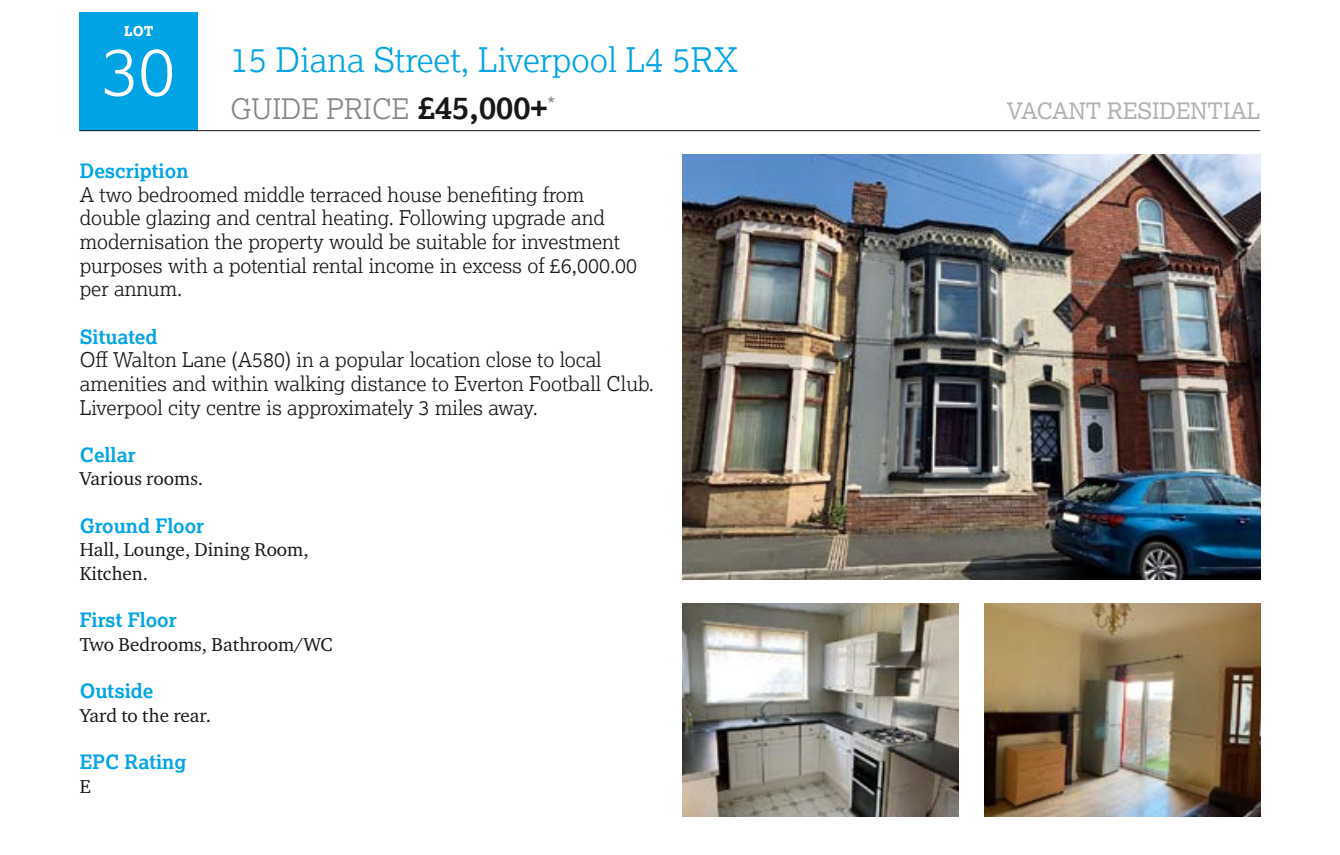
<style>
.page{position:relative;width:1340px;height:855px;background:#fff}
.page>*{position:absolute;margin:0;border:0;box-sizing:border-box;transform-origin:0 0}
.t1{font:300 67.5px "Lexia";color:#fff}
.t2{font:300 33.75px "Lexia";color:#00a4e5}
.t3{font:300 28.12px "Lexia";color:#868786}
.t4{font:22.5px "Lexia";color:#b1b2b3}
.t5{font:300 20.25px/23.6px "Lexia";color:#181716}
.t6{font:20.25px "Lexia";color:#868786}
.t7{font:700 19.8px "Lexia";color:#00a4e5}
.t8{font:19.12px/23.6px "Charter ITC Pro";color:#181716}
.t9{font:800 13.5px "Lexia";color:#fff}
.s1{font-weight:700;font-size:31.5px;color:#181716}
</style>
<div class="page">
<div style="left:80px;top:13px;width:118px;height:118px;background:#00a4e5"></div>
<hr style="left:80px;top:130px;width:1180px;height:1px;background:#181716">
<img style="left:682px;top:603px;width:276px;height:213px">
<img style="left:984px;top:603px;width:276px;height:213px">
<img style="left:682px;top:155px;width:578px;height:425px">
<p class="t9" style="left:124px;top:23px;width:31px">LOT</p>
<h1 class="t1" style="left:103px;top:28px;width:74px">30</h1>
<h2 class="t2" style="left:230px;top:38px;width:509px">15 Diana Street, Liverpool L4 5RX</h2>
<h3 class="t3" style="left:230px;top:91px;width:318px">GUIDE PRICE <span class="s1">£45,000+</span></h3>
<p class="t4" style="left:1006px;top:97px;width:255px">VACANT RESIDENTIAL</p>
<p class="t6" style="left:547px;top:92px;width:9px">*</p>
<p class="t7" style="left:80px;top:158px;width:110px">Description</p>
<p class="t5" style="left:80px;top:182px;width:559px">A two bedroomed middle terraced house benefiting from double glazing and central heating. Following upgrade and modernisation the property would be suitable for investment purposes with a potential rental income in excess of £6,000.00 per annum.</p>
<p class="t7" style="left:80px;top:324px;width:79px">Situated</p>
<p class="t5" style="left:80px;top:347px;width:576px">Off Walton Lane (A580) in a popular location close to local amenities and within walking distance to Everton Football Club.<br>Liverpool city centre is approximately 3 miles away.</p>
<p class="t7" style="left:80px;top:442px;width:57px">Cellar</p>
<p class="t8" style="left:80px;top:467px;width:125px">Various rooms.</p>
<p class="t7" style="left:80px;top:513px;width:126px">Ground Floor</p>
<p class="t8" style="left:80px;top:537px;width:230px">Hall, Lounge, Dining Room,<br>Kitchen.</p>
<p class="t7" style="left:80px;top:607px;width:98px">First Floor</p>
<p class="t8" style="left:80px;top:632px;width:254px">Two Bedrooms, Bathroom/WC</p>
<p class="t7" style="left:80px;top:678px;width:75px">Outside</p>
<p class="t8" style="left:80px;top:703px;width:133px">Yard to the rear.</p>
<p class="t7" style="left:80px;top:749px;width:108px">EPC Rating</p>
<p class="t8" style="left:80px;top:774px;width:13px">E</p>
</div>
